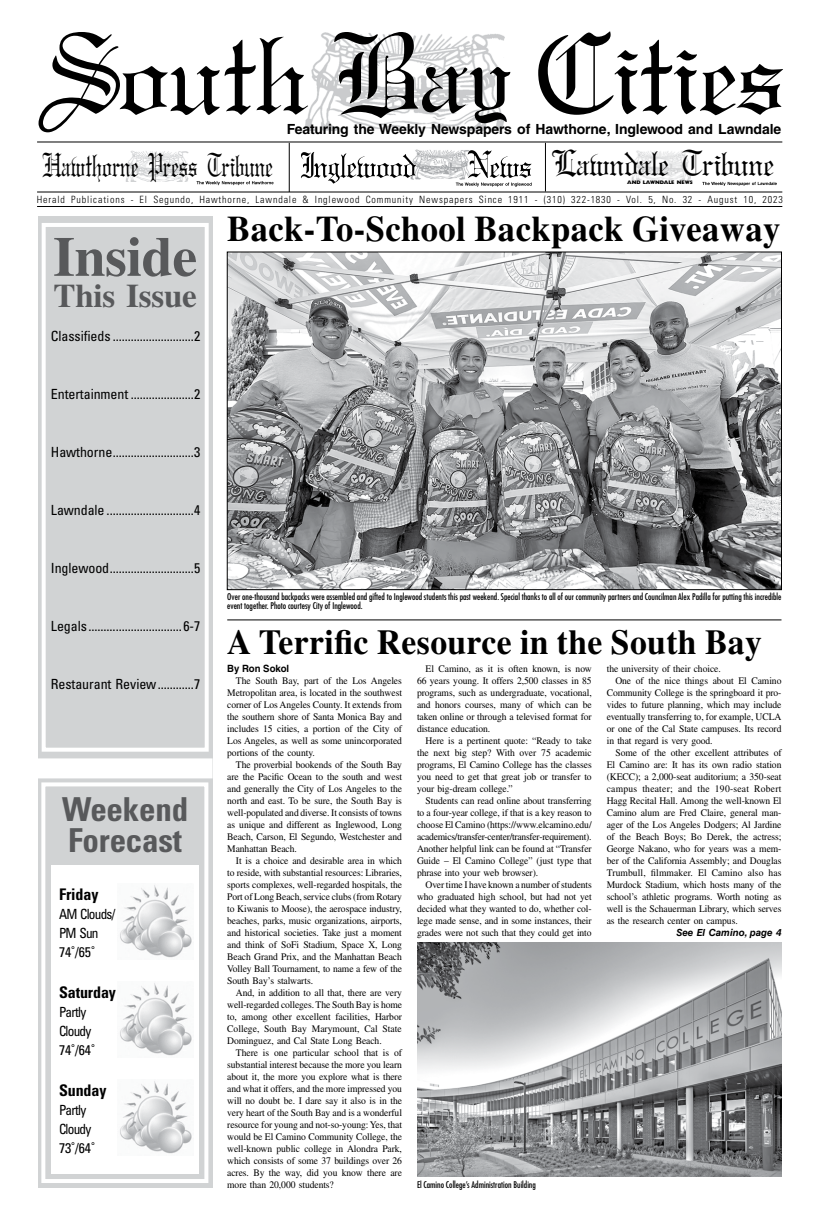
<style>
.page{position:relative;width:819px;height:1224px;background:#fff}
.page>*{position:absolute;margin:0;border:0;box-sizing:border-box;transform-origin:0 0}
.t1{font:700 56px "Times LT Std";letter-spacing:-.005em;color:#58595b}
.t2{font:700 36px "Times LT Std";letter-spacing:.01em;color:#000;scale:.96 1}
.t3{font:700 35px "Times LT Std";letter-spacing:.01em;color:#000;scale:.96 1}
.t4{font:33.8px "Gregorian";letter-spacing:-.01em;color:#000}
.t5{font:700 condensed 33px/31px "Univers LT Std";letter-spacing:-.005em;color:#58595b}
.t6{font:700 33px "Times LT Std";letter-spacing:-.005em;color:#58595b}
.t7{font:31px "Gregorian";letter-spacing:-.01em;color:#000;scale:.78 1}
.t8{font:700 condensed 16px "Univers LT Std";letter-spacing:-.005em;color:#000}
.t9{font:condensed 14px "Univers LT Std";letter-spacing:-.005em;color:#000}
.t10{font:700 14px "Helvetica LT Std";letter-spacing:-.01em;color:#000}
.t11{font:condensed 14px/19px "Univers LT Std";letter-spacing:-.055em;color:#000;scale:.95 1}
.t12{font:10px/12px "Times LT Std";letter-spacing:-.005em;color:#000;text-align:justify;scale:.96 1}
.t13{font:300 condensed 10px "Univers LT Std";letter-spacing:.085em;color:#000}
.t14{font:10px "Times LT Std";letter-spacing:.025em;color:#000;scale:.96 1}
.t15{font:700 10px "Helvetica LT Std";color:#000;scale:.96 1}
.t16{font:italic 700 9.8px "Helvetica LT Std";color:#000}
.t17{font:condensed 9px/9.5px "Futura Std";color:#000}
.t18{font:800 5.2px "Gill Sans";letter-spacing:-.01em;color:#000}
</style>
<div class="page">
<div style="left:38px;top:216px;width:174px;height:972px;background:#d1d3d4"></div>
<div style="left:42px;top:223px;width:167px;height:529px;border:4px solid #fff"></div>
<div style="left:37px;top:758px;width:176px;height:20px;background:#fff"></div>
<div style="left:41px;top:782px;width:167px;height:401px;border:4px solid #fff"></div>
<div style="left:51px;top:865px;width:148px;height:309px;background:#fff"></div>
<img style="left:417px;top:942px;width:365px;height:234px">
<img style="left:229px;top:254px;width:551px;height:334px">
<hr style="left:227px;top:619px;width:555px;height:1px;background:#000">
<img style="left:120px;top:983px;width:72px;height:73px">
<img style="left:120px;top:885px;width:72px;height:73px">
<img style="left:120px;top:1081px;width:72px;height:73px">
<hr style="left:37px;top:141px;width:745px;height:1px;background:#000">
<hr style="left:37px;top:206px;width:745px;height:1px;background:#000">
<img style="left:415px;top:149px;width:41px;height:31px">
<svg style="left:301px;top:152px;width:116px;height:32px"></svg>
<svg style="left:456px;top:150px;width:76px;height:37px"></svg>
<svg style="left:432px;top:159px;width:14px;height:6px"></svg>
<img style="left:632px;top:151px;width:58px;height:29px">
<svg style="left:702px;top:182px;width:75px;height:4px"></svg>
<img style="left:126px;top:151px;width:62px;height:31px">
<svg style="left:197px;top:181px;width:77px;height:4px"></svg>
<hr style="left:289px;top:143px;width:1px;height:49px;background:#000">
<hr style="left:545px;top:143px;width:1px;height:49px;background:#000">
<svg style="left:39px;top:31px;width:744px;height:101px"></svg>
<svg style="left:284px;top:106px;width:24px;height:9px"></svg>
<hr style="left:37px;top:192px;width:745px;height:1px;background:#000">
<h3 class="t7" style="left:43px;top:148px;width:297px">Hawthorne Press Tribune</h3>
<h3 class="t10" style="left:287px;top:120px;width:496px">Featuring the Weekly Newspapers of Hawthorne, Inglewood and Lawndale</h3>
<h3 class="t4" style="left:552px;top:145px;width:224px">Lawndale Tribune</h3>
<p class="t18" style="left:627px;top:179px;width:67px">AND LAWNDALE NEWS</p>
<p class="t13" style="left:37px;top:193px;width:747px">Herald Publications - El Segundo, Hawthorne, Lawndale &amp; Inglewood Community Newspapers Since 1911 - (310) 322-1830 - Vol. 5, No. 32 - August 10, 2023</p>
<h1 class="t1" style="left:53px;top:223px;width:146px">Inside</h1>
<h3 class="t6" style="left:54px;top:276px;width:145px">This Issue</h3>
<h3 class="t9" style="left:51px;top:328px;width:151px">Classifieds ...........................2</h3>
<h3 class="t9" style="left:51px;top:386px;width:151px">Entertainment .....................2</h3>
<h3 class="t9" style="left:51px;top:444px;width:151px">Hawthorne...........................3</h3>
<h3 class="t9" style="left:51px;top:502px;width:151px">Lawndale .............................4</h3>
<h3 class="t9" style="left:51px;top:560px;width:151px">Inglewood............................5</h3>
<h3 class="t9" style="left:51px;top:618px;width:151px">Legals ...............................6-7</h3>
<h3 class="t9" style="left:51px;top:676px;width:151px">Restaurant Review............7</h3>
<h3 class="t5" style="left:62px;top:793px;width:128px">Weekend<br>Forecast</h3>
<h3 class="t8" style="left:59px;top:884px;width:41px">Friday</h3>
<h3 class="t11" style="left:59px;top:904px;width:61px">AM Clouds/<br>PM Sun<br>74˚/65˚</h3>
<h3 class="t8" style="left:59px;top:982px;width:58px">Saturday</h3>
<h3 class="t11" style="left:59px;top:1002px;width:39px">Partly<br>Cloudy<br>74˚/64˚</h3>
<h3 class="t8" style="left:59px;top:1080px;width:49px">Sunday</h3>
<h3 class="t11" style="left:59px;top:1100px;width:39px">Partly<br>Cloudy<br>73˚/64˚</h3>
<h2 class="t2" style="left:227px;top:207px;width:578px">Back-To-School Backpack Giveaway</h2>
<p class="t17" style="left:227px;top:592px;width:556px">Over one-thousand backpacks were assembled and gifted to Inglewood students this past weekend. Special thanks to all of our community partners and Councilman Alex Padilla for putting this incredible event together. Photo courtesy City of Inglewood.</p>
<h3 class="t3" style="left:227px;top:621px;width:558px">A Terrific Resource in the South Bay</h3>
<p class="t15" style="left:227px;top:662px;width:66px">By Ron Sokol</p>
<p class="t12" style="left:227px;top:674px;width:184px;text-indent:9px">The South Bay, part of the Los Angeles Metropolitan area, is located in the southwest corner of Los Angeles County. It extends from the southern shore of Santa Monica Bay and includes 15 cities, a portion of the City of Los Angeles, as well as some unincorporated portions of the county.</p>
<p class="t12" style="left:227px;top:758px;width:184px;text-indent:9px">The proverbial bookends of the South Bay are the Pacific Ocean to the south and west and generally the City of Los Angeles to the north and east. To be sure, the South Bay is well-populated and diverse. It consists of towns as unique and different as Inglewood, Long Beach, Carson, El Segundo, Westchester and Manhattan Beach.</p>
<p class="t12" style="left:227px;top:854px;width:184px;text-indent:9px">It is a choice and desirable area in which to reside, with substantial resources: Libraries, sports complexes, well-regarded hospitals, the Port of Long Beach, service clubs (from Rotary to Kiwanis to Moose), the aerospace industry, beaches, parks, music organizations, airports, and historical societies. Take just a moment and think of SoFi Stadium, Space X, Long Beach Grand Prix, and the Manhattan Beach Volley Ball Tournament, to name a few of the South Bay’s stalwarts.</p>
<p class="t12" style="left:227px;top:986px;width:184px;text-indent:9px">And, in addition to all that, there are very well-regarded colleges. The South Bay is home to, among other excellent facilities, Harbor College, South Bay Marymount, Cal State Dominguez, and Cal State Long Beach.</p>
<p class="t12" style="left:227px;top:1046px;width:184px;text-indent:9px">There is one particular school that is of substantial interest because the more you learn about it, the more you explore what is there and what it offers, and the more impressed you will no doubt be. I dare say it also is in the very heart of the South Bay and is a wonderful resource for young and not-so-young: Yes, that would be El Camino Community College, the well-known public college in Alondra Park, which consists of some 37 buildings over 26 acres. By the way, did you know there are more than 20,000 students?</p>
<p class="t12" style="left:607px;top:662px;width:120px">the university of their choice.</p>
<p class="t12" style="left:615px;top:674px;width:175px">One of the nice things about El Camino</p>
<p class="t12" style="left:607px;top:686px;width:184px">Community College is the springboard it pro-</p>
<p class="t12" style="left:607px;top:698px;width:184px">vides to future planning, which may include</p>
<p class="t12" style="left:607px;top:710px;width:184px">eventually transferring to, for example, UCLA</p>
<p class="t12" style="left:607px;top:722px;width:184px">or one of the Cal State campuses. Its record</p>
<p class="t12" style="left:607px;top:734px;width:112px">in that regard is very good.</p>
<p class="t12" style="left:615px;top:746px;width:175px">Some of the other excellent attributes of</p>
<p class="t12" style="left:607px;top:758px;width:184px">El Camino are: It has its own radio station</p>
<p class="t12" style="left:607px;top:770px;width:184px">(KECC); a 2,000-seat auditorium; a 350-seat</p>
<p class="t14" style="left:607px;top:783px;width:184px">campus theater; and the 190-seat Robert</p>
<p class="t12" style="left:607px;top:794px;width:184px">Hagg Recital Hall. Among the well-known El</p>
<p class="t12" style="left:607px;top:806px;width:184px">Camino alum are Fred Claire, general man-</p>
<p class="t12" style="left:607px;top:818px;width:184px">ager of the Los Angeles Dodgers; Al Jardine</p>
<p class="t12" style="left:607px;top:830px;width:184px">of the Beach Boys; Bo Derek, the actress;</p>
<p class="t12" style="left:607px;top:842px;width:184px">George Nakano, who for years was a mem-</p>
<p class="t12" style="left:607px;top:854px;width:184px">ber of the California Assembly; and Douglas</p>
<p class="t12" style="left:607px;top:866px;width:184px">Trumbull, filmmaker. El Camino also has</p>
<p class="t12" style="left:607px;top:878px;width:184px">Murdock Stadium, which hosts many of the</p>
<p class="t12" style="left:607px;top:890px;width:184px">school’s athletic programs. Worth noting as</p>
<p class="t12" style="left:607px;top:902px;width:184px">well is the Schauerman Library, which serves</p>
<p class="t12" style="left:607px;top:914px;width:138px">as the research center on campus.</p>
<p class="t12" style="left:417px;top:662px;width:184px;text-indent:9px">El Camino, as it is often known, is now 66 years young. It offers 2,500 classes in 85 programs, such as undergraduate, vocational, and honors courses, many of which can be taken online or through a televised format for distance education.</p>
<p class="t12" style="left:417px;top:734px;width:184px;text-indent:9px">Here is a pertinent quote: “Ready to take the next big step? With over 75 academic programs, El Camino College has the classes you need to get that great job or transfer to your big-dream college.”</p>
<p class="t12" style="left:417px;top:794px;width:184px;text-indent:9px">Students can read online about transferring to a four-year college, if that is a key reason to choose El Camino (https://www.elcamino.edu/ academics/transfer-center/transfer-requirement).<br>Another helpful link can be found at “Transfer Guide – El Camino College” (just type that phrase into your web browser).</p>
<p class="t12" style="left:417px;top:878px;width:184px;text-indent:9px">Over time I have known a number of students who graduated high school, but had not yet decided what they wanted to do, whether col&shy;lege made sense, and in some instances, their grades were not such that they could get into</p>
<p class="t16" style="left:676px;top:926px;width:107px">See El Camino, page 4</p>
<p class="t17" style="left:417px;top:1180px;width:120px">El Camino College’s Administration Building</p>
</div>
